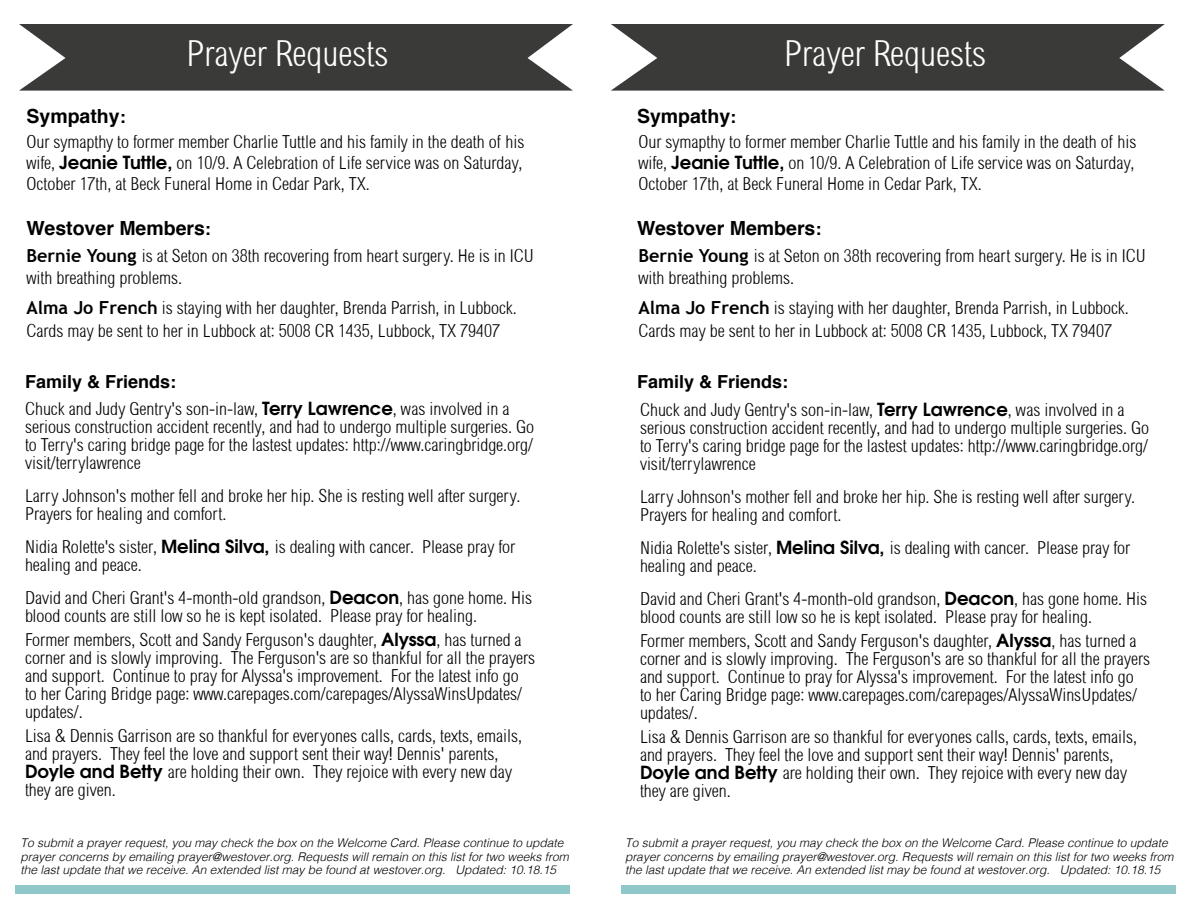
<style>
.page{position:relative;width:1188px;height:918px;background:#fff}
.page>*{position:absolute;margin:0;border:0;box-sizing:border-box;transform-origin:0 0}
.t1{font:36px "Sertig";color:#fff}
.t2{font:700 19.5px "Helvetica";color:#000}
.t3{font:18px/18px "Sertig";color:#000}
.t4{font:700 18px "Helvetica";color:#000}
.t5{font:italic 300 12px/13.5px "Helvetica";color:#000}
.s1{font-size:18px}
.s2{font-family:"Te X Gyre Adventor";font-weight:700}
.s3{font-family:"Trebuchet MS";font-weight:700}
</style>
<div class="page">
<svg style="left:19px;top:24px;width:554px;height:67px;background:#4b4b4a"></svg>
<div style="left:621px;top:885px;width:554px;height:9px;background:#90c7c8"></div>
<svg style="left:611px;top:24px;width:554px;height:67px;background:#4b4b4a"></svg>
<div style="left:15px;top:885px;width:554px;height:9px;background:#90c7c8"></div>
<h1 class="t1" style="left:186px;top:33px;width:203px">Prayer Requests</h1>
<h1 class="t1" style="left:784px;top:33px;width:203px">Prayer Requests</h1>
<p class="t2" style="left:27px;top:100px;width:101px">Sympathy<span class="s1">:</span></p>
<p class="t2" style="left:637px;top:100px;width:101px">Sympathy<span class="s1">:</span></p>
<p class="t3" style="left:27px;top:131px;width:499px;line-height:21px;text-align:justify">Our symapthy to former member Charlie Tuttle and his family in the death of his wife, <span class="s2">Jeanie Tuttle,</span> on 10/9. A Celebration of Life service was on Saturday, October 17th, at Beck Funeral Home in Cedar Park, TX.</p>
<p class="t3" style="left:639px;top:131px;width:499px;line-height:21px;text-align:justify">Our symapthy to former member Charlie Tuttle and his family in the death of his wife, <span class="s2">Jeanie Tuttle,</span> on 10/9. A Celebration of Life service was on Saturday, October 17th, at Beck Funeral Home in Cedar Park, TX.</p>
<p class="t2" style="left:27px;top:213px;width:186px">Westover Members<span class="s1">:</span></p>
<p class="t2" style="left:637px;top:213px;width:186px">Westover Members<span class="s1">:</span></p>
<p class="t3" style="left:26px;top:245px;width:509px;line-height:22.5px"><span class="s3">Bernie Young</span> is at Seton on 38th recovering from heart surgery. He is in ICU with breathing problems.</p>
<p class="t3" style="left:26px;top:297px;width:492px;line-height:22.5px"><span class="s3">Alma Jo French</span> is staying with her daughter, Brenda Parrish, in Lubbock.<br>Cards may be sent to her in Lubbock at: 5008 CR 1435, Lubbock, TX 79407</p>
<p class="t4" style="left:25px;top:368px;width:153px">Family &amp; Friends:</p>
<p class="t3" style="left:25px;top:401px;width:511px">Chuck and Judy Gentry's son-in-law, <span class="s2">Terry Lawrence</span>, was involved in a serious construction accident recently, and had to undergo multiple surgeries. Go to Terry's caring bridge page for the lastest updates: http://www.caringbridge.org/ visit/terrylawrence</p>
<p class="t3" style="left:25px;top:488px;width:497px">Larry Johnson's mother fell and broke her hip. She is resting well after surgery.<br>Prayers for healing and comfort.</p>
<p class="t3" style="left:25px;top:539px;width:492px">Nidia Rolette's sister, <span class="s2">Melina Silva,</span> is dealing with cancer. Please pray for healing and peace.</p>
<p class="t3" style="left:25px;top:590px;width:509px">David and Cheri Grant's 4-month-old grandson, <span class="s2">Deacon</span>, has gone home. His blood counts are still low so he is kept isolated. Please pray for healing.</p>
<p class="t3" style="left:25px;top:632px;width:512px">Former members, Scott and Sandy Ferguson's daughter, <span class="s2">Alyssa</span>, has turned a corner and is slowly improving. The Ferguson's are so thankful for all the prayers and support. Continue to pray for Alyssa's improvement. For the latest info go to her Caring Bridge page: www.carepages.com/carepages/AlyssaWinsUpdates/ updates/.</p>
<p class="t3" style="left:25px;top:728px;width:499px">Lisa &amp; Dennis Garrison are so thankful for everyones calls, cards, texts, emails, and prayers. They feel the love and support sent their way! Dennis' parents, <span class="s2">Doyle and Betty</span> are holding their own. They rejoice with every new day they are given.</p>
<p class="t5" style="left:21px;top:835px;width:550px">To submit a prayer request, you may check the box on the Welcome Card. Please continue to update prayer concerns by emailing prayer@westover.org. Requests will remain on this list for two weeks from the last update that we receive. An extended list may be found at westover.org. Updated: 10.18.15</p>
<p class="t3" style="left:639px;top:245px;width:509px;line-height:22.5px"><span class="s3">Bernie Young</span> is at Seton on 38th recovering from heart surgery. He is in ICU with breathing problems.</p>
<p class="t3" style="left:639px;top:297px;width:492px;line-height:22.5px"><span class="s3">Alma Jo French</span> is staying with her daughter, Brenda Parrish, in Lubbock.<br>Cards may be sent to her in Lubbock at: 5008 CR 1435, Lubbock, TX 79407</p>
<p class="t4" style="left:637px;top:368px;width:153px">Family &amp; Friends:</p>
<p class="t3" style="left:640px;top:401px;width:511px">Chuck and Judy Gentry's son-in-law, <span class="s2">Terry Lawrence</span>, was involved in a serious construction accident recently, and had to undergo multiple surgeries. Go to Terry's caring bridge page for the lastest updates: http://www.caringbridge.org/ visit/terrylawrence</p>
<p class="t3" style="left:640px;top:488px;width:497px">Larry Johnson's mother fell and broke her hip. She is resting well after surgery.<br>Prayers for healing and comfort.</p>
<p class="t3" style="left:640px;top:539px;width:492px">Nidia Rolette's sister, <span class="s2">Melina Silva,</span> is dealing with cancer. Please pray for healing and peace.</p>
<p class="t3" style="left:640px;top:590px;width:509px">David and Cheri Grant's 4-month-old grandson, <span class="s2">Deacon</span>, has gone home. His blood counts are still low so he is kept isolated. Please pray for healing.</p>
<p class="t3" style="left:640px;top:632px;width:512px">Former members, Scott and Sandy Ferguson's daughter, <span class="s2">Alyssa</span>, has turned a corner and is slowly improving. The Ferguson's are so thankful for all the prayers and support. Continue to pray for Alyssa's improvement. For the latest info go to her Caring Bridge page: www.carepages.com/carepages/AlyssaWinsUpdates/ updates/.</p>
<p class="t3" style="left:640px;top:728px;width:499px">Lisa &amp; Dennis Garrison are so thankful for everyones calls, cards, texts, emails, and prayers. They feel the love and support sent their way! Dennis' parents, <span class="s2">Doyle and Betty</span> are holding their own. They rejoice with every new day they are given.</p>
<p class="t5" style="left:625px;top:835px;width:550px">To submit a prayer request, you may check the box on the Welcome Card. Please continue to update prayer concerns by emailing prayer@westover.org. Requests will remain on this list for two weeks from the last update that we receive. An extended list may be found at westover.org. Updated: 10.18.15</p>
</div>
